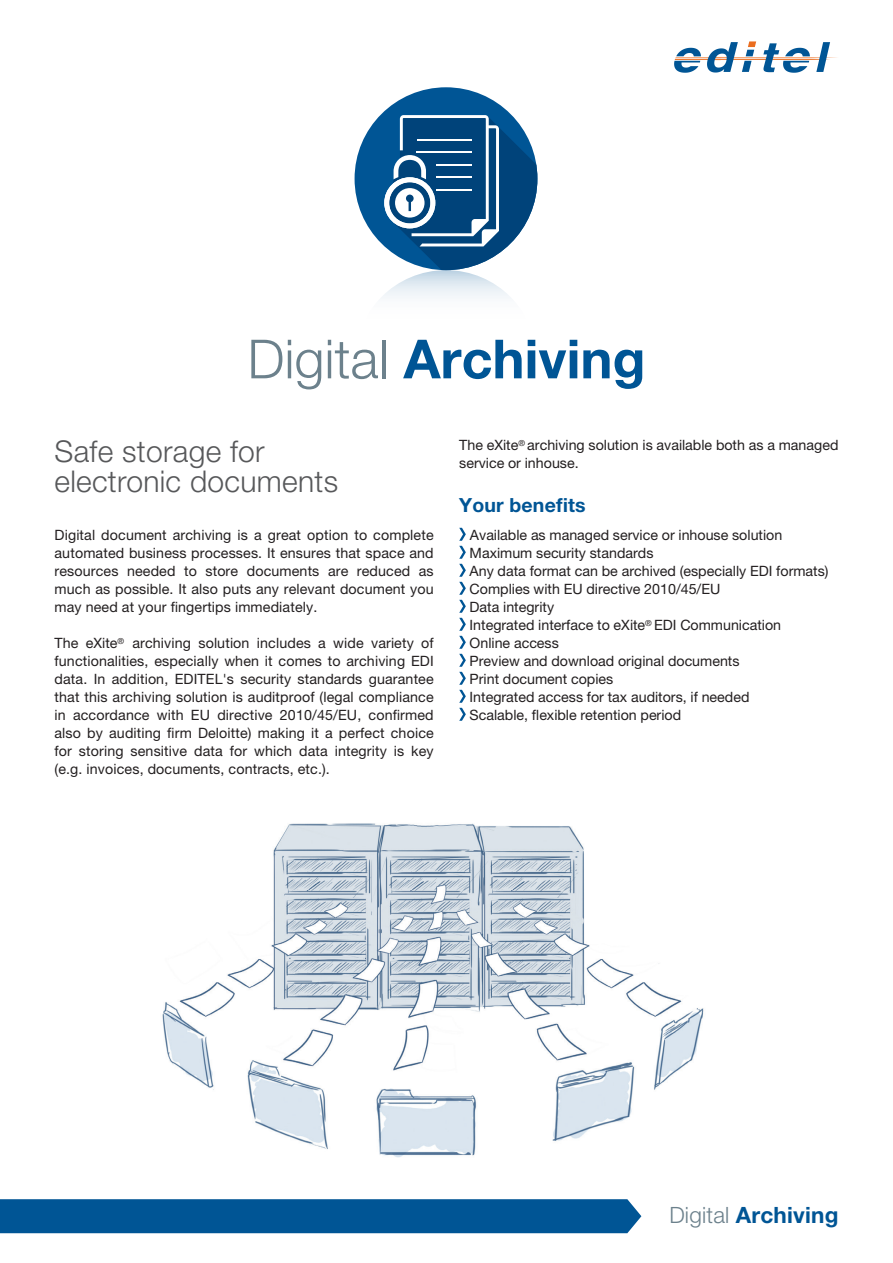
<style>
.page{position:relative;width:893px;height:1263px;background:#fff}
.page>*{position:absolute;margin:0;border:0;box-sizing:border-box;transform-origin:0 0}
.t1{font:700 54px "Helvetica Neue LT Pro";color:#005595}
.t2{font:300 30px/30px "Helvetica Neue LT Pro";letter-spacing:.01em;color:#57585a}
.t3{font:700 22.5px "Helvetica Neue LT Pro";letter-spacing:.01em;color:#005595}
.t4{font:700 19.5px "Helvetica Neue LT Pro";letter-spacing:.01em;color:#005595}
.t5{font:14.25px/18px "Helvetica Neue LT Pro";color:#231f20;text-align:justify}
.s1{font-weight:300;color:#6c818c}
</style>
<div class="page">
<svg style="left:355px;top:270px;width:182px;height:183px"></svg>
<div style="left:355px;top:87px;width:182px;height:183px;background:#005595;border-radius:50%"></div>
<svg style="left:384px;top:115px;width:153px;height:155px"></svg>
<img style="left:162px;top:823px;width:542px;height:335px">
<svg style="left:674px;top:41px;width:163px;height:32px"></svg>
<svg style="left:459px;top:528px;width:7px;height:193px"></svg>
<div style="left:0;top:1199px;width:641px;height:34px;background:#005595"></div>
<h1 class="t1" style="left:247px;top:326px;width:399px"><span class="s1">Digital</span> Archiving</h1>
<h2 class="t2" style="left:55px;top:435px;width:285px">Safe storage for electronic documents</h2>
<p class="t5" style="left:55px;top:526px;width:381px">Digital document archiving is a great option to complete automated business processes. It ensures that space and resources needed to store documents are reduced as much as possible. It also puts any relevant document you may need at your fingertips immediately.</p>
<p class="t5" style="left:55px;top:634px;width:381px">The eXite<sup>®</sup> archiving solution includes a wide variety of functionalities, especially when it comes to archiving EDI data. In addition, EDITEL's security standards guarantee that this archiving solution is auditproof (legal compliance in accordance with EU directive 2010/45/EU, confirmed also by auditing firm Deloitte) making it a perfect choice for storing sensitive data for which data integrity is key (e.g. invoices, documents, contracts, etc.).</p>
<p class="t5" style="left:459px;top:436px;width:381px">The eXite<sup>®</sup> archiving solution is available both as a managed service or inhouse.</p>
<h3 class="t4" style="left:459px;top:493px;width:128px">Your benefits</h3>
<p class="t5" style="left:470px;top:526px;width:360px;text-align:left">Available as managed service or inhouse solution Maximum security standards<br>Any data format can be archived (especially EDI formats)<br>Complies with EU directive 2010/45/EU<br>Data integrity<br>Integrated interface to eXite<sup>®</sup> EDI Communication<br>Online access<br>Preview and download original documents<br>Print document copies<br>Integrated access for tax auditors, if needed<br>Scalable, flexible retention period</p>
<h3 class="t3" style="left:669px;top:1201px;width:171px"><span class="s1">Digital</span> Archiving</h3>
</div>
